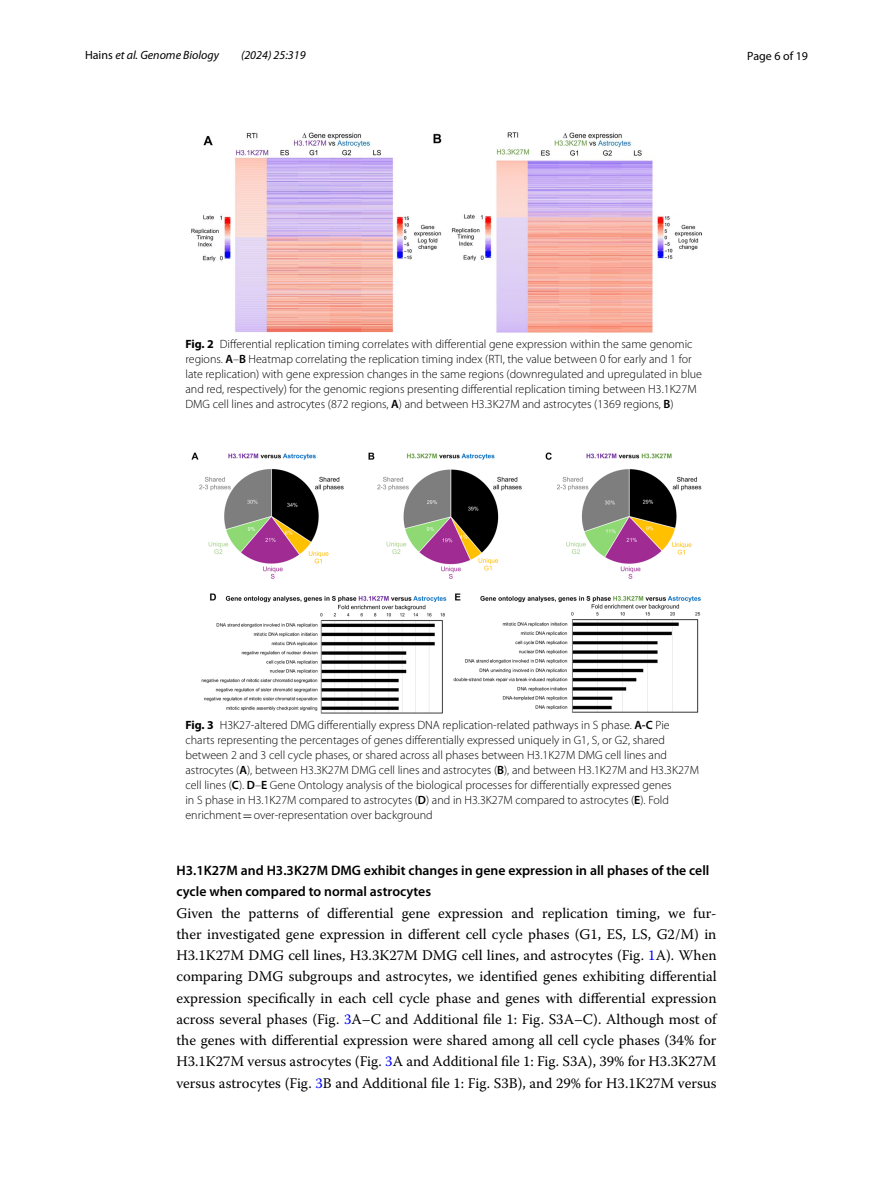
<style>
.page{position:relative;width:893px;height:1187px;background:#fff}
.page>*{position:absolute;margin:0;border:0;box-sizing:border-box;transform-origin:0 0}
.t1{font:14.7px/21.3px "Warnock Pro";color:#000;text-align:justify}
.t2{font:600 13.8px/21.1px "Myriad Pro";color:#000}
.t3{font:300 12px/15px "Myriad Pro";color:#000}
.t4{font:italic 12px "Myriad Pro";color:#000}
.t5{font:12px "Myriad Pro";color:#000}
.s1{font-style:normal}
.s2{font-weight:700}
.s3{font-weight:600}
.s4{font-family:"MTSY";font-weight:400}
.s5{color:#00f}
</style>
<div class="page">
<img style="left:191px;top:133px;width:511px;height:200px">
<img style="left:191px;top:452px;width:511px;height:261px">
<p class="t4" style="left:85px;top:48px;width:136px"><span class="s1">Hains</span> et al. Genome Biology</p>
<p class="t4" style="left:241px;top:48px;width:66px">(2024) 25:319</p>
<p class="t5" style="left:747px;top:48px;width:62px">Page 6 of 19</p>
<p class="t3" style="left:185px;top:337px;width:518px"><span class="s2">Fig. 2</span> Differential replication timing correlates with differential gene expression within the same genomic regions. <span class="s3">A</span>–<span class="s3">B</span> Heatmap correlating the replication timing index (RTI, the value between 0 for early and 1 for late replication) with gene expression changes in the same regions (downregulated and upregulated in blue and red, respectively) for the genomic regions presenting differential replication timing between H3.1K27M DMG cell lines and astrocytes (872 regions, <span class="s3">A</span>) and between H3.3K27M and astrocytes (1369 regions, <span class="s3">B</span>)</p>
<p class="t3" style="left:185px;top:717px;width:515px"><span class="s2">Fig. 3</span> H3K27-altered DMG differentially express DNA replication-related pathways in S phase. <span class="s3">A-C</span> Pie charts representing the percentages of genes differentially expressed uniquely in G1, S, or G2, shared between 2 and 3 cell cycle phases, or shared across all phases between H3.1K27M DMG cell lines and astrocytes (<span class="s3">A</span>), between H3.3K27M DMG cell lines and astrocytes (<span class="s3">B</span>), and between H3.1K27M and H3.3K27M cell lines (<span class="s3">C</span>). <span class="s3">D</span>–<span class="s3">E</span> Gene Ontology analysis of the biological processes for differentially expressed genes<br>in S phase in H3.1K27M compared to astrocytes (<span class="s3">D</span>) and in H3.3K27M compared to astrocytes (<span class="s3">E</span>). Fold enrichment<span class="s4">=</span>over-representation over background</p>
<p class="t2" style="left:176px;top:859px;width:535px">H3.1K27M and H3.3K27M DMG exhibit changes in gene expression in all phases of the cell cycle when compared to normal astrocytes</p>
<p class="t1" style="left:176px;top:901px;width:542px">Given the patterns of differential gene expression and replication timing, we fur&shy;ther investigated gene expression in different cell cycle phases (G1, ES, LS, G2/M) in H3.1K27M DMG cell lines, H3.3K27M DMG cell lines, and astrocytes (Fig. <span class="s5">1</span>A). When comparing DMG subgroups and astrocytes, we identified genes exhibiting differential expression specifically in each cell cycle phase and genes with differential expression across several phases (Fig. <span class="s5">3</span>A–C and Additional file 1: Fig. S3A–C). Although most of the genes with differential expression were shared among all cell cycle phases (34% for H3.1K27M versus astrocytes (Fig. <span class="s5">3</span>A and Additional file 1: Fig. S3A), 39% for H3.3K27M versus astrocytes (Fig. <span class="s5">3</span>B and Additional file 1: Fig. S3B), and 29% for H3.1K27M versus</p>
</div>
